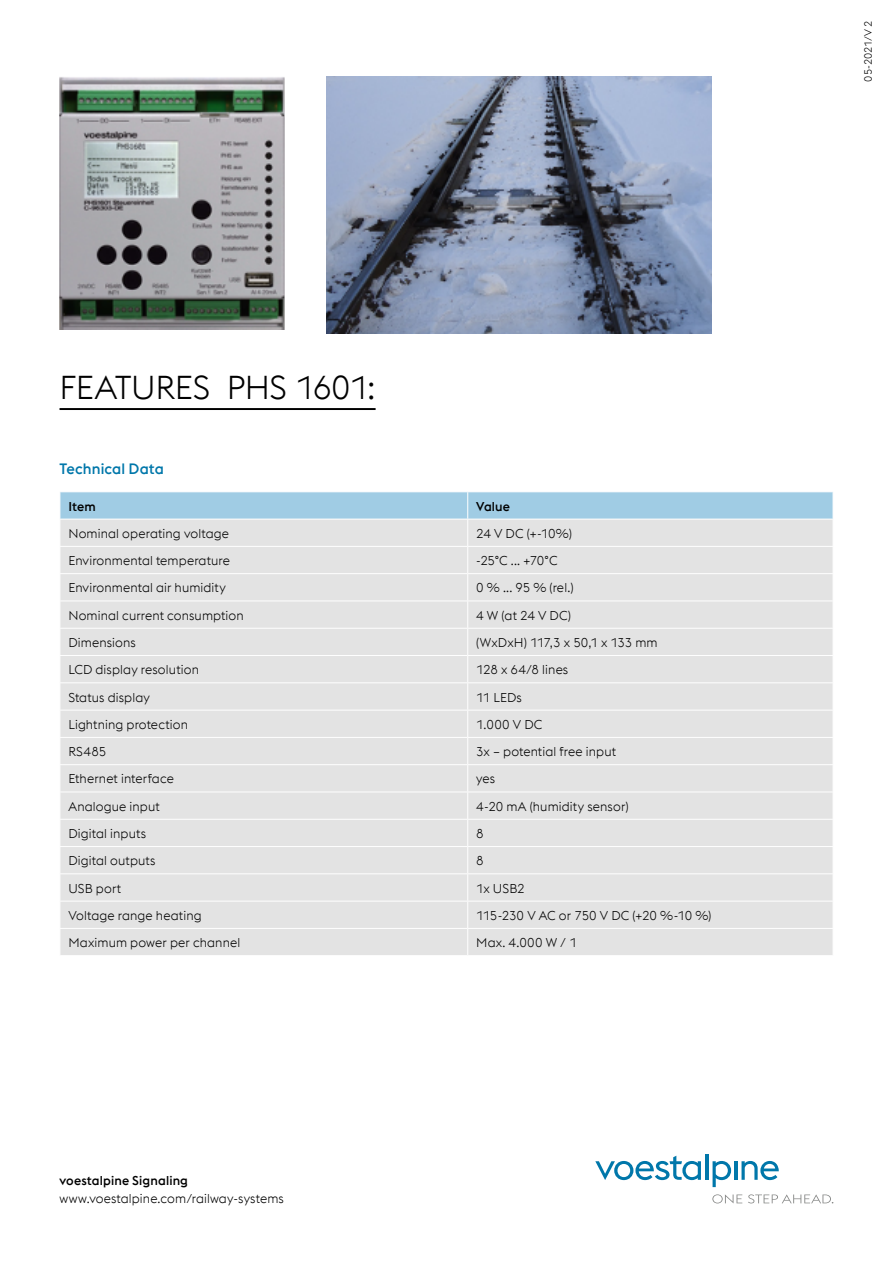
<style>
.page{position:relative;width:893px;height:1263px;background:#fff}
.page>*{position:absolute;margin:0;border:0;box-sizing:border-box;transform-origin:0 0}
.t1{font:300 33px "voestalpine";letter-spacing:-.015em;color:#000}
.t2{font:500 15px "voestalpine";letter-spacing:.005em;color:#07a}
.t3{font:300 12.75px "voestalpine";letter-spacing:.01em;color:#000}
.t4{font:500 12.75px "voestalpine";letter-spacing:.01em;color:#000}
.t5{font:300 12.75px "voestalpine";letter-spacing:-.015em;color:#000}
.t6{font:300 10.5px "voestalpine";color:#000}
</style>
<div class="page">
<svg style="left:595px;top:1156px;width:106px;height:24px"></svg>
<hr style="left:705px;top:1154px;width:3px;height:26px;background:#07a">
<svg style="left:713px;top:1161px;width:18px;height:26px"></svg>
<hr style="left:734px;top:1161px;width:3px;height:19px;background:#07a">
<svg style="left:741px;top:1161px;width:38px;height:19px"></svg>
<svg style="left:712px;top:1194px;width:30px;height:9px"></svg>
<svg style="left:748px;top:1194px;width:85px;height:9px"></svg>
<img style="left:60px;top:77px;width:224px;height:252px">
<img style="left:327px;top:77px;width:384px;height:256px">
<hr style="left:60px;top:408px;width:316px;height:2px;background:#000">
<svg style="left:60px;top:492px;width:773px;height:463px;background:#e0e2e4"></svg>
<hr style="left:60px;top:519px;width:408px;height:1px;background:#fff">
<hr style="left:468px;top:519px;width:365px;height:1px;background:#fff">
<h1 class="t1" style="left:60px;top:368px;width:318px">FEATURES PHS 1601:</h1>
<p class="t2" style="left:60px;top:460px;width:106px">Technical Data</p>
<p class="t4" style="left:68px;top:498px;width:29px">Item</p>
<p class="t4" style="left:476px;top:498px;width:35px">Value</p>
<p class="t3" style="left:68px;top:526px;width:162px">Nominal operating voltage</p>
<p class="t3" style="left:476px;top:526px;width:97px">24 V DC (+-10%)</p>
<p class="t3" style="left:68px;top:553px;width:163px">Environmental temperature</p>
<p class="t3" style="left:476px;top:553px;width:83px">-25°C ... +70°C</p>
<p class="t3" style="left:68px;top:581px;width:159px">Environmental air humidity</p>
<p class="t3" style="left:476px;top:581px;width:99px">0 % ... 95 % (rel.)</p>
<p class="t3" style="left:68px;top:608px;width:177px">Nominal current consumption</p>
<p class="t3" style="left:476px;top:608px;width:96px">4 W (at 24 V DC)</p>
<p class="t3" style="left:68px;top:635px;width:69px">Dimensions</p>
<p class="t3" style="left:476px;top:635px;width:183px">(WxDxH) 117,3 x 50,1 x 133 mm</p>
<p class="t3" style="left:68px;top:662px;width:132px">LCD display resolution</p>
<p class="t3" style="left:476px;top:662px;width:94px">128 x 64/8 lines</p>
<p class="t3" style="left:68px;top:690px;width:83px">Status display</p>
<p class="t3" style="left:476px;top:690px;width:47px">11 LEDs</p>
<p class="t3" style="left:68px;top:717px;width:121px">Lightning protection</p>
<p class="t3" style="left:476px;top:717px;width:68px">1.000 V DC</p>
<p class="t3" style="left:68px;top:744px;width:39px">RS485</p>
<p class="t3" style="left:476px;top:744px;width:141px">3x – potential free input</p>
<p class="t3" style="left:68px;top:772px;width:107px">Ethernet interface</p>
<p class="t3" style="left:476px;top:772px;width:20px">yes</p>
<p class="t3" style="left:68px;top:799px;width:93px">Analogue input</p>
<p class="t3" style="left:476px;top:799px;width:154px">4-20 mA (humidity sensor)</p>
<p class="t3" style="left:68px;top:826px;width:79px">Digital inputs</p>
<p class="t3" style="left:476px;top:826px;width:9px">8</p>
<p class="t3" style="left:68px;top:853px;width:89px">Digital outputs</p>
<p class="t3" style="left:476px;top:853px;width:9px">8</p>
<p class="t3" style="left:68px;top:881px;width:54px">USB port</p>
<p class="t3" style="left:476px;top:881px;width:50px">1x USB2</p>
<p class="t3" style="left:68px;top:908px;width:135px">Voltage range heating</p>
<p class="t5" style="left:476px;top:908px;width:237px">115-230 V AC or 750 V DC (+20 %-10 %)</p>
<p class="t3" style="left:68px;top:935px;width:173px">Maximum power per channel</p>
<p class="t3" style="left:476px;top:935px;width:102px">Max. 4.000 W / 1</p>
<p class="t4" style="left:60px;top:1173px;width:130px">voestalpine Signaling</p>
<p class="t3" style="left:60px;top:1191px;width:226px">www.voestalpine.com/railway-systems</p>
<p class="t6" style="left:862px;top:82px;width:62px;rotate:-90deg">05-2021/V2</p>
</div>
